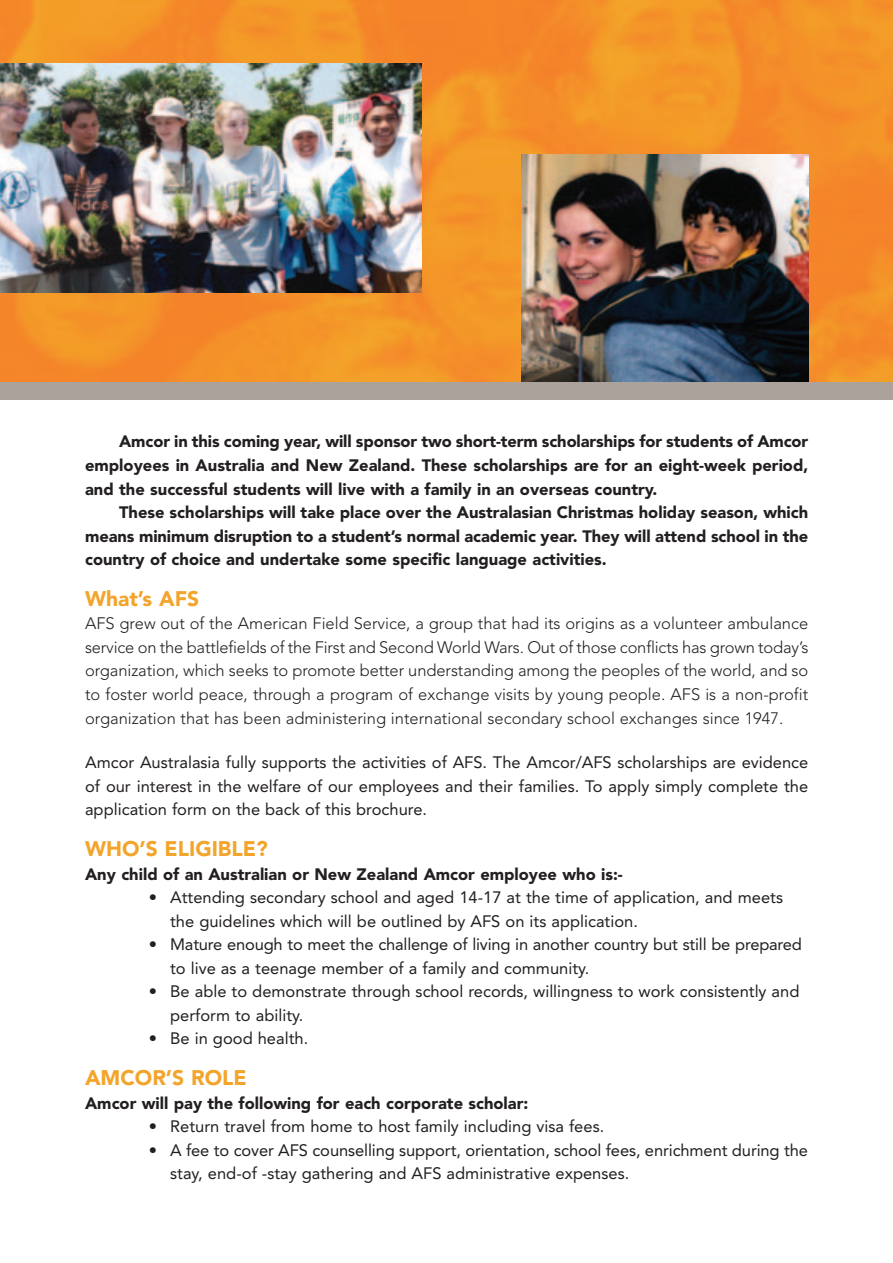
<style>
.page{position:relative;width:893px;height:1263px;background:#fff}
.page>*{position:absolute;margin:0;border:0;box-sizing:border-box;transform-origin:0 0}
.t1{font:900 21px "Avenir";color:#f3a42b}
.t2{font:16.5px/23.5px "Avenir";color:#231f20}
.t3{font:900 16.5px/23.5px "Avenir";color:#231f20;text-align:justify}
.t4{font:300 16.5px/23.5px "Avenir";color:#231f20;text-align:justify}
</style>
<div class="page">
<img style="left:0;top:0;width:892px;height:383px">
<img style="left:0;top:64px;width:421px;height:229px">
<img style="left:521px;top:154px;width:287px;height:229px">
<div style="left:0;top:383px;width:892px;height:17px;background:#aba39b"></div>
<p class="t3" style="left:85px;top:431px;width:724px;text-indent:34px">Amcor in this coming year, will sponsor two short-term scholarships for students of Amcor employees in Australia and New Zealand. These scholarships are for an eight-week period, and the successful students will live with a family in an overseas country.</p>
<p class="t3" style="left:85px;top:502px;width:724px;text-indent:34px">These scholarships will take place over the Australasian Christmas holiday season, which means minimum disruption to a student’s normal academic year. They will attend school in the country of choice and undertake some specific language activities.</p>
<p class="t1" style="left:85px;top:590px;width:116px">What’s AFS</p>
<p class="t4" style="left:85px;top:613px;width:724px">AFS grew out of the American Field Service, a group that had its origins as a volunteer ambulance service on the battlefields of the First and Second World Wars. Out of those conflicts has grown today’s organization, which seeks to promote better understanding among the peoples of the world, and so to foster world peace, through a program of exchange visits by young people. AFS is a non-profit organization that has been administering international secondary school exchanges since 1947.</p>
<p class="t2" style="left:85px;top:752px;width:724px;text-align:justify">Amcor Australasia fully supports the activities of AFS. The Amcor/AFS scholarships are evidence of our interest in the welfare of our employees and their families. To apply simply complete the application form on the back of this brochure.</p>
<p class="t1" style="left:85px;top:840px;width:184px">WHO’S ELIGIBLE?</p>
<p class="t3" style="left:85px;top:863px;width:539px">Any child of an Australian or New Zealand Amcor employee who is:-</p>
<p class="t2" style="left:170px;top:887px;width:614px;text-indent:-21px">• Attending secondary school and aged 14-17 at the time of application, and meets the guidelines which will be outlined by AFS on its application.</p>
<p class="t2" style="left:170px;top:934px;width:633px;text-indent:-21px">• Mature enough to meet the challenge of living in another country but still be prepared to live as a teenage member of a family and community.</p>
<p class="t2" style="left:170px;top:981px;width:630px;text-indent:-21px">• Be able to demonstrate through school records, willingness to work consistently and perform to ability.</p>
<p class="t2" style="left:149px;top:1028px;width:161px">• Be in good health.</p>
<p class="t1" style="left:85px;top:1069px;width:163px">AMCOR’S ROLE</p>
<p class="t3" style="left:85px;top:1092px;width:445px">Amcor will pay the following for each corporate scholar:</p>
<p class="t2" style="left:149px;top:1116px;width:457px">• Return travel from home to host family including visa fees.</p>
<p class="t2" style="left:170px;top:1139px;width:639px;text-indent:-21px">• A fee to cover AFS counselling support, orientation, school fees, enrichment during the stay, end-of -stay gathering and AFS administrative expenses.</p>
</div>
